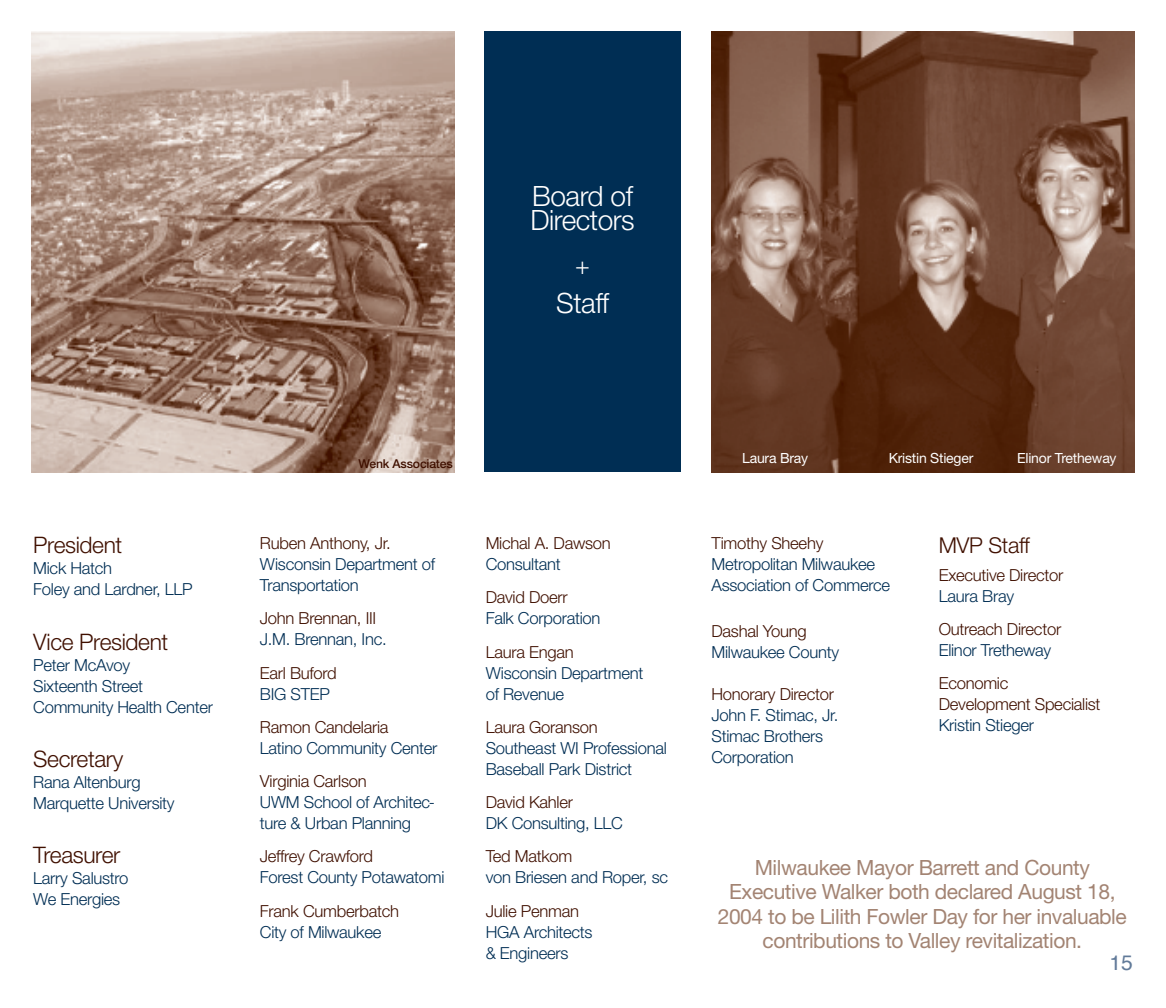
<style>
.page{position:relative;width:1166px;height:1008px;background:#fff}
.page>*{position:absolute;margin:0;border:0;box-sizing:border-box;transform-origin:0 0}
.t1{font:300 28px/24.5px "Helvetica Neue";letter-spacing:-.015em;color:#fff}
.t2{font:300 24.5px "Helvetica Neue";color:#fff}
.t3{font:300 22.75px "Helvetica Neue";letter-spacing:-.015em;color:#401000}
.t4{font:300 21.88px "Helvetica Neue";letter-spacing:-.015em;color:#401000}
.t5{font:21px/24.5px "Helvetica Neue";letter-spacing:-.02em;color:#a38473;text-align:center}
.t6{font:21px "Helvetica";color:#617a99}
.t7{font:300 16.62px/21px "Helvetica Neue";letter-spacing:-.015em;color:#002e54}
.t8{font:300 16.62px/21px "Helvetica Neue";letter-spacing:-.015em;color:#401000}
.t9{font:14px "Helvetica Neue";letter-spacing:-.015em;color:#fff}
.t10{font:500 12.25px "Helvetica Neue";letter-spacing:-.015em;color:#401000}
</style>
<div class="page">
<img style="left:32px;top:32px;width:422px;height:440px">
<div style="left:484px;top:32px;width:197px;height:440px;background:#002e54"></div>
<img style="left:711px;top:32px;width:423px;height:440px">
<h1 class="t1" style="left:530px;top:186px;width:106px">Board of<br>Directors</h1>
<h2 class="t2" style="left:575px;top:257px;width:16px">+</h2>
<h1 class="t1" style="left:556px;top:293px;width:54px">Staff</h1>
<h3 class="t3" style="left:33px;top:537px;width:91px">President</h3>
<p class="t7" style="left:33px;top:560px;width:161px">Mick Hatch<br>Foley and Lardner, LLP</p>
<h3 class="t3" style="left:33px;top:633px;width:137px">Vice President</h3>
<p class="t7" style="left:33px;top:656px;width:181px">Peter McAvoy<br>Sixteenth Street<br>Community Health Center</p>
<h3 class="t3" style="left:33px;top:751px;width:91px">Secretary</h3>
<p class="t7" style="left:33px;top:773px;width:143px">Rana Altenburg<br>Marquette University</p>
<h3 class="t3" style="left:33px;top:847px;width:89px">Treasurer</h3>
<p class="t7" style="left:33px;top:869px;width:97px">Larry Salustro<br>We Energies</p>
<p class="t10" style="left:358px;top:460px;width:96px">Wenk Associates</p>
<p class="t9" style="left:742px;top:453px;width:67px">Laura Bray</p>
<p class="t9" style="left:888px;top:453px;width:86px">Kristin Stieger</p>
<p class="t9" style="left:1017px;top:453px;width:101px">Elinor Tretheway</p>
<p class="t8" style="left:260px;top:534px;width:132px">Ruben Anthony, Jr.</p>
<p class="t7" style="left:260px;top:555px;width:177px">Wisconsin Department of<br>Transportation</p>
<p class="t8" style="left:260px;top:610px;width:118px">John Brennan, III</p>
<p class="t7" style="left:260px;top:631px;width:128px">J.M. Brennan, Inc.</p>
<p class="t8" style="left:260px;top:664px;width:78px">Earl Buford</p>
<p class="t7" style="left:260px;top:685px;width:71px">BIG STEP</p>
<p class="t8" style="left:260px;top:718px;width:130px">Ramon Candelaria</p>
<p class="t7" style="left:260px;top:739px;width:179px">Latino Community Center</p>
<p class="t8" style="left:260px;top:772px;width:108px">Virginia Carlson</p>
<p class="t7" style="left:260px;top:793px;width:177px">UWM School of Architec&shy;ture &amp; Urban Planning</p>
<p class="t8" style="left:260px;top:848px;width:115px">Jeffrey Crawford</p>
<p class="t7" style="left:260px;top:869px;width:186px">Forest County Potawatomi</p>
<p class="t8" style="left:260px;top:902px;width:141px">Frank Cumberbatch</p>
<p class="t7" style="left:260px;top:923px;width:123px">City of Milwaukee</p>
<p class="t8" style="left:486px;top:534px;width:127px">Michal A. Dawson</p>
<p class="t7" style="left:486px;top:555px;width:76px">Consultant</p>
<p class="t8" style="left:486px;top:589px;width:84px">David Doerr</p>
<p class="t7" style="left:486px;top:610px;width:116px">Falk Corporation</p>
<p class="t8" style="left:486px;top:643px;width:89px">Laura Engan</p>
<p class="t7" style="left:486px;top:664px;width:159px">Wisconsin Department of Revenue</p>
<p class="t8" style="left:486px;top:718px;width:114px">Laura Goranson</p>
<p class="t7" style="left:486px;top:739px;width:183px">Southeast WI Professional<br>Baseball Park District</p>
<p class="t8" style="left:486px;top:793px;width:89px">David Kahler</p>
<p class="t7" style="left:486px;top:814px;width:139px">DK Consulting, LLC</p>
<p class="t8" style="left:486px;top:848px;width:88px">Ted Matkom</p>
<p class="t7" style="left:486px;top:869px;width:184px">von Briesen and Roper, sc</p>
<p class="t8" style="left:486px;top:902px;width:95px">Julie Penman</p>
<p class="t7" style="left:486px;top:923px;width:108px">HGA Architects &amp; Engineers</p>
<p class="t8" style="left:711px;top:534px;width:113px">Timothy Sheehy</p>
<p class="t7" style="left:711px;top:555px;width:180px">Metropolitan Milwaukee<br>Association of Commerce</p>
<p class="t8" style="left:711px;top:622px;width:97px">Dashal Young</p>
<p class="t7" style="left:711px;top:643px;width:129px">Milwaukee County</p>
<p class="t8" style="left:711px;top:685px;width:124px">Honorary Director</p>
<p class="t7" style="left:711px;top:706px;width:128px">John F. Stimac, Jr.<br>Stimac Brothers<br>Corporation</p>
<h3 class="t4" style="left:938px;top:537px;width:92px">MVP Staff</h3>
<p class="t8" style="left:938px;top:566px;width:126px">Executive Director</p>
<p class="t7" style="left:938px;top:587px;width:77px">Laura Bray</p>
<p class="t8" style="left:938px;top:620px;width:124px">Outreach Director</p>
<p class="t7" style="left:938px;top:641px;width:114px">Elinor Tretheway</p>
<p class="t8" style="left:938px;top:675px;width:163px">Economic<br>Development Specialist</p>
<p class="t7" style="left:938px;top:717px;width:97px">Kristin Stieger</p>
<p class="t5" style="left:718px;top:857px;width:410px">Milwaukee Mayor Barrett and County Executive Walker both declared August 18, 2004 to be Lilith Fowler Day for her invaluable contributions to Valley revitalization.</p>
<p class="t6" style="left:1109px;top:954px;width:25px">15</p>
</div>
